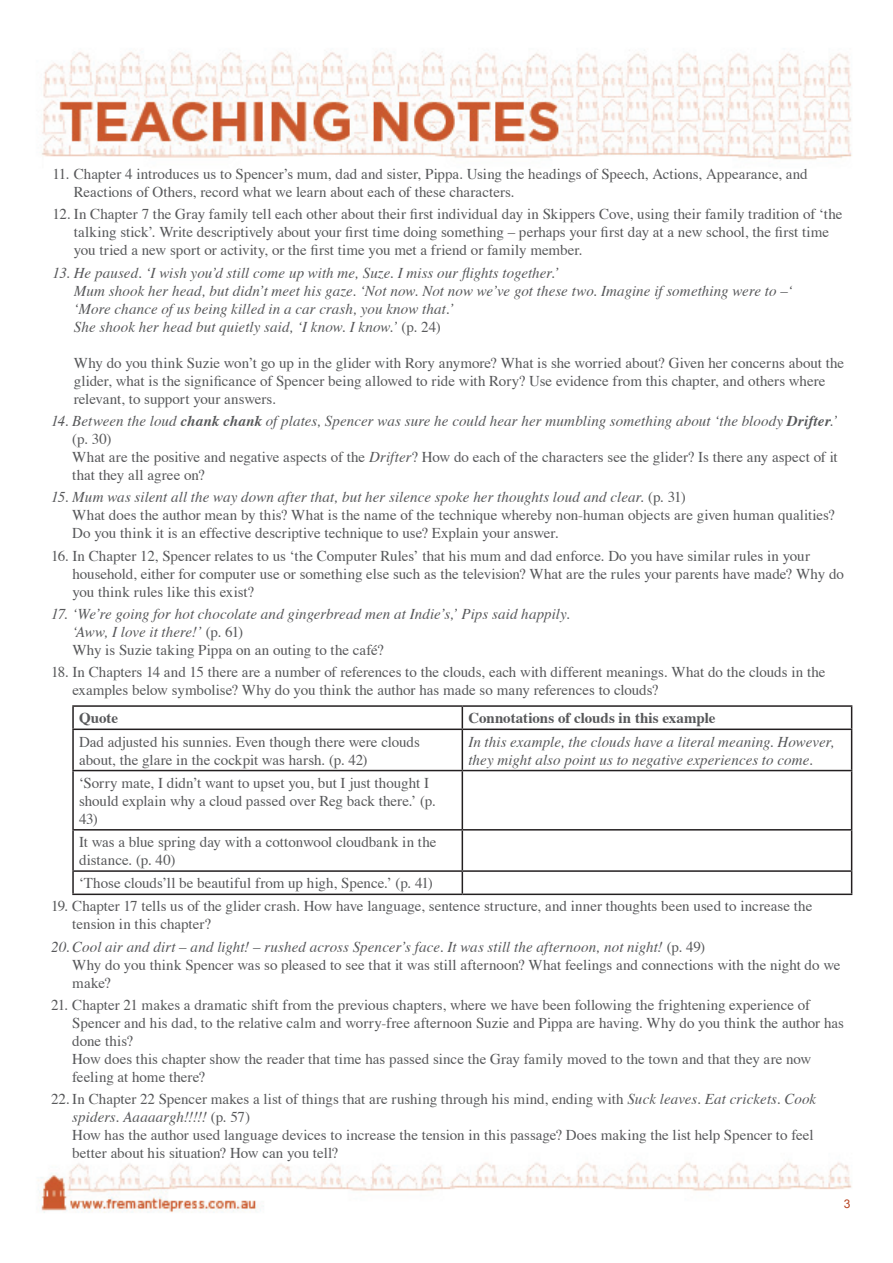
<style>
.page{position:relative;width:893px;height:1263px;background:#fff}
.page>*{position:absolute;margin:0;border:0;box-sizing:border-box;transform-origin:0 0}
.t1{font:15px/18px "Times";color:#57585a}
.t2{font:italic 15px/18px "Times";letter-spacing:.005em;color:#57585a}
.t3{font:700 15px "Times";letter-spacing:-.005em;color:#57585a}
.t4{font:12px "Arial";color:#b74221}
.s1{font-style:normal}
.s2{font-style:italic}
.s3{font-weight:700;font-style:italic}
</style>
<div class="page">
<img style="left:38px;top:51px;width:815px;height:1162px">
<hr style="left:72px;top:705px;width:390px;height:2px;background:#231f20">
<hr style="left:72px;top:707px;width:2px;height:21px;background:#231f20">
<hr style="left:462px;top:705px;width:390px;height:2px;background:#231f20">
<svg style="left:462px;top:707px;width:1px;height:21px"></svg>
<svg style="left:851px;top:707px;width:1px;height:21px"></svg>
<hr style="left:72px;top:728px;width:390px;height:2px;background:#231f20">
<hr style="left:72px;top:730px;width:2px;height:40px;background:#231f20">
<hr style="left:462px;top:728px;width:390px;height:2px;background:#231f20">
<hr style="left:462px;top:730px;width:1px;height:40px;background:#231f20">
<hr style="left:851px;top:730px;width:1px;height:40px;background:#231f20">
<hr style="left:72px;top:770px;width:390px;height:1px;background:#231f20">
<hr style="left:72px;top:771px;width:2px;height:58px;background:#231f20">
<hr style="left:462px;top:770px;width:390px;height:1px;background:#231f20">
<hr style="left:462px;top:771px;width:1px;height:58px;background:#231f20">
<hr style="left:851px;top:771px;width:1px;height:58px;background:#231f20">
<hr style="left:72px;top:829px;width:390px;height:1px;background:#231f20">
<hr style="left:72px;top:830px;width:2px;height:40px;background:#231f20">
<hr style="left:462px;top:829px;width:390px;height:1px;background:#231f20">
<hr style="left:462px;top:830px;width:1px;height:40px;background:#231f20">
<hr style="left:851px;top:830px;width:1px;height:40px;background:#231f20">
<hr style="left:72px;top:870px;width:390px;height:2px;background:#231f20">
<hr style="left:72px;top:872px;width:2px;height:21px;background:#231f20">
<hr style="left:462px;top:870px;width:390px;height:2px;background:#231f20">
<svg style="left:462px;top:872px;width:1px;height:21px"></svg>
<svg style="left:851px;top:872px;width:1px;height:21px"></svg>
<hr style="left:72px;top:893px;width:390px;height:2px;background:#231f20">
<hr style="left:462px;top:893px;width:390px;height:2px;background:#231f20">
<p class="t1" style="left:74px;top:165px;width:735px;text-indent:-21px">11. Chapter 4 introduces us to Spencer’s mum, dad and sister, Pippa. Using the headings of Speech, Actions, Appearance, and<br>Reactions of Others, record what we learn about each of these characters.</p>
<p class="t1" style="left:74px;top:205px;width:770px;text-indent:-21px">12. In Chapter 7 the Gray family tell each other about their first individual day in Skippers Cove, using their family tradition of ‘the talking stick’. Write descriptively about your first time doing something – perhaps your first day at a new school, the first time you tried a new sport or activity, or the first time you met a friend or family member.</p>
<p class="t2" style="left:74px;top:263px;width:720px;text-indent:-21px">13. He paused. ‘I wish you’d still come up with me, Suze. I miss our flights together.’<br>Mum shook her head, but didn’t meet his gaze. ‘Not now. Not now we’ve got these two. Imagine if something were to –‘ ‘More chance of us being killed in a car crash, you know that.’<br>She shook her head but quietly said, ‘I know. I know.’ <span class="s1">(p. 24)</span></p>
<p class="t1" style="left:74px;top:353px;width:772px">Why do you think Suzie won’t go up in the glider with Rory anymore? What is she worried about? Given her concerns about the glider, what is the significance of Spencer being allowed to ride with Rory? Use evidence from this chapter, and others where relevant, to support your answers.</p>
<p class="t1" style="left:72px;top:412px;width:767px;text-indent:-21px"><span class="s2">14. Between the loud</span> <span class="s3">chank chank</span> <span class="s2">of plates, Spencer was sure he could hear her mumbling something about ‘the bloody</span> <span class="s3">Drifter</span><span class="s2">.’ </span>(p. 30)<br>What are the positive and negative aspects of the <span class="s2">Drifter</span>? How do each of the characters see the glider? Is there any aspect of it that they all agree on?</p>
<p class="t1" style="left:72px;top:488px;width:764px;text-indent:-21px"><span class="s2">15. Mum was silent all the way down after that, but her silence spoke her thoughts loud and clear.</span> (p. 31)<br>What does the author mean by this? What is the name of the technique whereby non-human objects are given human qualities?<br>Do you think it is an effective descriptive technique to use? Explain your answer.</p>
<p class="t1" style="left:72px;top:546px;width:773px;text-indent:-21px">16. In Chapter 12, Spencer relates to us ‘the Computer Rules’ that his mum and dad enforce. Do you have similar rules in your household, either for computer use or something else such as the television? What are the rules your parents have made? Why do you think rules like this exist?</p>
<p class="t2" style="left:72px;top:604px;width:499px;text-indent:-21px">17. ‘We’re going for hot chocolate and gingerbread men at Indie’s,’ Pips said happily. ‘Aww, I love it there!’ <span class="s1">(p. 61)<br>Why is Suzie taking Pippa on an outing to the café?</span></p>
<p class="t1" style="left:72px;top:663px;width:755px;text-indent:-21px">18. In Chapters 14 and 15 there are a number of references to the clouds, each with different meanings. What do the clouds in the examples below symbolise? Why do you think the author has made so many references to clouds?</p>
<p class="t3" style="left:79px;top:709px;width:41px">Quote</p>
<p class="t3" style="left:468px;top:709px;width:249px">Connotations of clouds in this example</p>
<p class="t1" style="left:79px;top:732px;width:342px">Dad adjusted his sunnies. Even though there were clouds about, the glare in the cockpit was harsh. (p. 42)</p>
<p class="t2" style="left:468px;top:732px;width:368px">In this example, the clouds have a literal meaning. However, they might also point us to negative experiences to come.</p>
<p class="t1" style="left:79px;top:773px;width:358px">‘Sorry mate, I didn’t want to upset you, but I just thought I should explain why a cloud passed over Reg back there.’ (p.<br>43)</p>
<p class="t1" style="left:79px;top:833px;width:359px">It was a blue spring day with a cottonwool cloudbank in the distance. (p. 40)</p>
<p class="t1" style="left:79px;top:874px;width:355px">‘Those clouds’ll be beautiful from up high, Spence.’ (p. 41)</p>
<p class="t1" style="left:72px;top:897px;width:742px;text-indent:-21px">19. Chapter 17 tells us of the glider crash. How have language, sentence structure, and inner thoughts been used to increase the tension in this chapter?</p>
<p class="t1" style="left:72px;top:937px;width:770px;text-indent:-21px"><span class="s2">20.Cool air and dirt – and light! – rushed across Spencer’s face. It was still the afternoon, not night!</span> (p. 49)<br>Why do you think Spencer was so pleased to see that it was still afternoon? What feelings and connections with the night do we make?</p>
<p class="t1" style="left:72px;top:995px;width:773px;text-indent:-21px">21. Chapter 21 makes a dramatic shift from the previous chapters, where we have been following the frightening experience of Spencer and his dad, to the relative calm and worry-free afternoon Suzie and Pippa are having. Why do you think the author has done this?<br>How does this chapter show the reader that time has passed since the Gray family moved to the town and that they are now feeling at home there?</p>
<p class="t1" style="left:72px;top:1090px;width:745px;text-indent:-21px">22. In Chapter 22 Spencer makes a list of things that are rushing through his mind, ending with <span class="s2">Suck leaves. Eat crickets. Cook spiders. Aaaaargh!!!!!</span> (p. 57)<br>How has the author used language devices to increase the tension in this passage? Does making the list help Spencer to feel better about his situation? How can you tell?</p>
<p class="t4" style="left:844px;top:1195px;width:8px">3</p>
</div>
